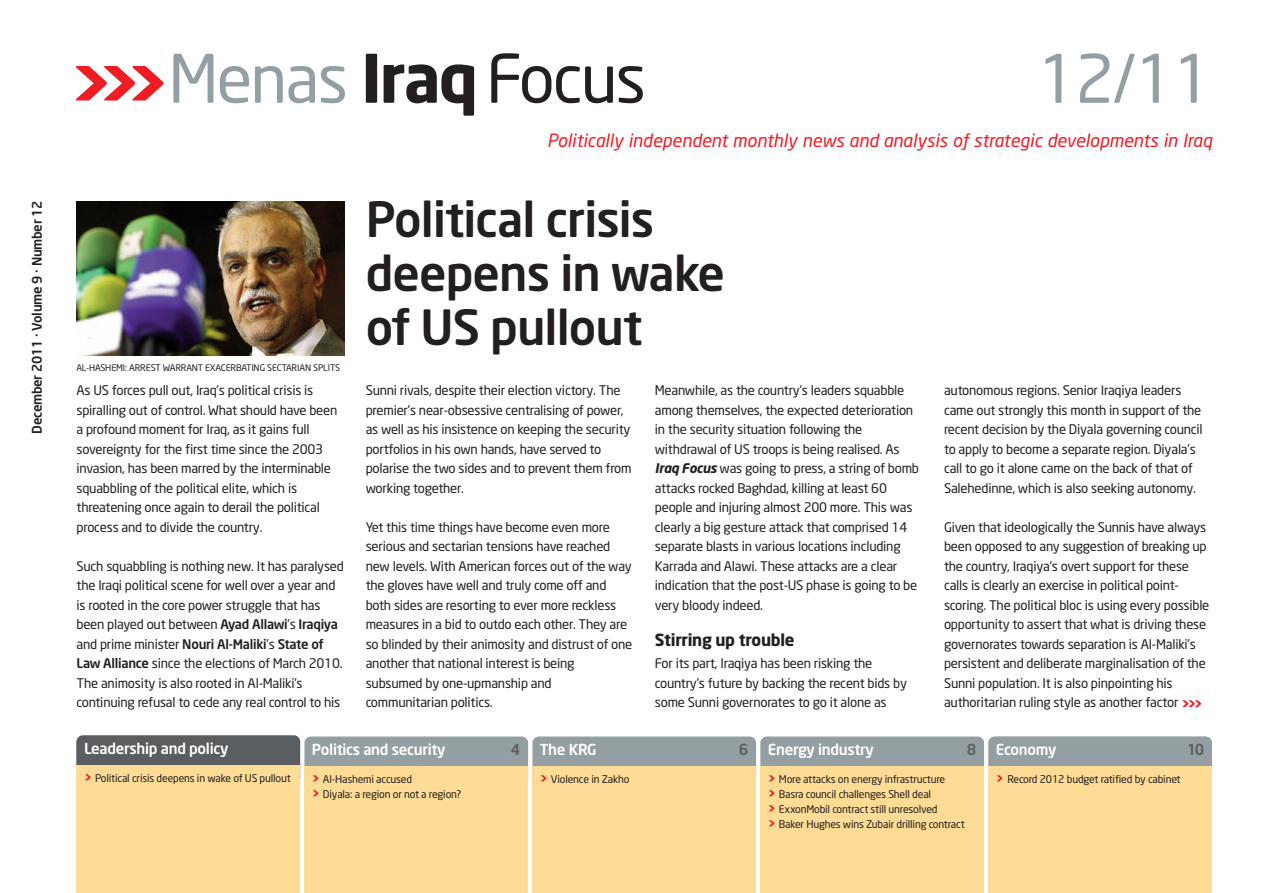
<style>
.page{position:relative;width:1263px;height:893px;background:#fff}
.page>*{position:absolute;margin:0;border:0;box-sizing:border-box;transform-origin:0 0}
.t1{font:66px "Neo Sans";letter-spacing:-.03em;color:#949fa4}
.t2{font:500 48px/54px "Neo Sans";letter-spacing:-.02em;color:#231f20}
.t3{font:italic 18px "Neo Sans";color:#ee1d23}
.t4{font:700 16.5px "Neo Sans";letter-spacing:-.02em;color:#231f20}
.t5{font:500 15px "Neo Sans";letter-spacing:-.02em;color:#fff}
.t6{font:500 15px "Neo Sans";color:#5b5e61}
.t7{font:13.2px/19.5px "Neo Sans";letter-spacing:-.02em;color:#231f20}
.t8{font:500 13.2px "Neo Sans";letter-spacing:-.02em;color:#231f20}
.t9{font:10.5px/15px "Neo Sans";letter-spacing:-.02em;color:#231f20}
.t10{font:9px "Neo Sans";letter-spacing:-.01em;color:#231f20}
.s1{font-weight:900;font-size:67.5px;color:#ee1d23}
.s2{font-weight:700;color:#231f20}
.s3{color:#231f20}
.s4{font-weight:500}
.s5{font-weight:700;font-style:italic}
.s6{font-weight:900;font-size:13.5px;color:#ee1d23}
.s7{font-weight:900;font-size:12px;color:#ee1d23}
</style>
<div class="page">
<img style="left:77px;top:201px;width:267px;height:155px">
<div style="left:77px;top:735px;width:223px;height:49px;background:#5b5e61;border-radius:6px"></div>
<div style="left:304px;top:736px;width:224px;height:50px;background:#949fa4;border-radius:6px"></div>
<div style="left:532px;top:736px;width:224px;height:50px;background:#949fa4;border-radius:6px"></div>
<div style="left:760px;top:736px;width:224px;height:50px;background:#949fa4;border-radius:6px"></div>
<div style="left:988px;top:736px;width:224px;height:50px;background:#949fa4;border-radius:6px"></div>
<div style="left:304px;top:766px;width:224px;height:127px;background:#fedc96"></div>
<div style="left:77px;top:765px;width:223px;height:127px;background:#fedc96"></div>
<div style="left:532px;top:766px;width:224px;height:127px;background:#fedc96"></div>
<div style="left:760px;top:766px;width:224px;height:127px;background:#fedc96"></div>
<div style="left:988px;top:766px;width:224px;height:127px;background:#fedc96"></div>
<p class="t8" style="left:32px;top:434px;width:235px;rotate:-90deg">December 2011 · Volume 9 · Number 12</p>
<h1 class="t1" style="left:69px;top:54px;width:579px"><span class="s1">&gt;&gt;&gt;</span>Menas <span class="s2">Iraq</span><span class="s3">Focus</span></h1>
<h1 class="t1" style="left:1037px;top:54px;width:177px">12/11</h1>
<h3 class="t3" style="left:547px;top:134px;width:666px">Politically independent monthly news and analysis of strategic developments in Iraq</h3>
<p class="t10" style="left:77px;top:364px;width:265px">AL-HASHEMI: ARREST WARRANT EXACERBATING SECTARIAN SPLITS</p>
<p class="t7" style="left:77px;top:382px;width:262px">As US forces pull out, Iraq’s political crisis is spiralling out of control. What should have been a profound moment for Iraq, as it gains full sovereignty for the first time since the 2003 invasion, has been marred by the interminable squabbling of the political elite, which is threatening once again to derail the political process and to divide the country.</p>
<p class="t7" style="left:77px;top:557px;width:269px">Such squabbling is nothing new. It has paralysed the Iraqi political scene for well over a year and is rooted in the core power struggle that has been played out between <span class="s4">Ayad Allawi</span>’s <span class="s4">Iraqiya </span>and prime minister <span class="s4">Nouri Al-Maliki</span>’s <span class="s4">State of Law Alliance</span> since the elections of March 2010.<br>The animosity is also rooted in Al-Maliki’s continuing refusal to cede any real control to his</p>
<h2 class="t2" style="left:366px;top:196px;width:361px">Political crisis deepens in wake of US pullout</h2>
<p class="t7" style="left:366px;top:382px;width:267px">Sunni rivals, despite their election victory. The premier’s near-obsessive centralising of power, as well as his insistence on keeping the security portfolios in his own hands, have served to polarise the two sides and to prevent them from working together.</p>
<p class="t7" style="left:366px;top:518px;width:268px">Yet this time things have become even more serious and sectarian tensions have reached new levels. With American forces out of the way the gloves have well and truly come off and both sides are resorting to ever more reckless measures in a bid to outdo each other. They are so blinded by their animosity and distrust of one another that national interest is being subsumed by one-upmanship and communitarian politics.</p>
<p class="t7" style="left:655px;top:382px;width:266px">Meanwhile, as the country’s leaders squabble among themselves, the expected deterioration in the security situation following the withdrawal of US troops is being realised. As <span class="s5">Iraq Focus</span> was going to press, a string of bomb attacks rocked Baghdad, killing at least 60 people and injuring almost 200 more. This was clearly a big gesture attack that comprised 14 separate blasts in various locations including Karrada and Alawi. These attacks are a clear indication that the post-US phase is going to be very bloody indeed.</p>
<p class="t4" style="left:655px;top:633px;width:141px">Stirring up trouble</p>
<p class="t7" style="left:655px;top:655px;width:254px">For its part, Iraqiya has been risking the country’s future by backing the recent bids by some Sunni governorates to go it alone as</p>
<p class="t7" style="left:944px;top:382px;width:260px">autonomous regions. Senior Iraqiya leaders came out strongly this month in support of the recent decision by the Diyala governing council to apply to become a separate region. Diyala’s call to go it alone came on the back of that of Salehedinne, which is also seeking autonomy.</p>
<p class="t7" style="left:944px;top:518px;width:267px">Given that ideologically the Sunnis have always been opposed to any suggestion of breaking up the country, Iraqiya’s overt support for these calls is clearly an exercise in political point&shy;scoring. The political bloc is using every possible opportunity to assert that what is driving these governorates towards separation is Al-Maliki’s persistent and deliberate marginalisation of the Sunni population. It is also pinpointing his authoritarian ruling style as another factor <span class="s6">&gt;&gt;&gt;</span></p>
<p class="t5" style="left:84px;top:743px;width:146px">Leadership and policy</p>
<p class="t5" style="left:312px;top:744px;width:135px">Politics and security</p>
<p class="t6" style="left:511px;top:744px;width:11px">4</p>
<p class="t5" style="left:540px;top:744px;width:58px">The KRG</p>
<p class="t6" style="left:739px;top:744px;width:11px">6</p>
<p class="t5" style="left:768px;top:744px;width:108px">Energy industry</p>
<p class="t6" style="left:967px;top:744px;width:11px">8</p>
<p class="t5" style="left:996px;top:744px;width:62px">Economy</p>
<p class="t6" style="left:1187px;top:744px;width:19px">31 0</p>
<p class="t9" style="left:312px;top:773px;width:151px"><span class="s7">&gt;</span> Al-Hashemi accused<br><span class="s7">&gt;</span> Diyala: a region or not a region?</p>
<p class="t9" style="left:84px;top:771px;width:208px"><span class="s7">&gt;</span> Political crisis deepens in wake of US pullout</p>
<p class="t9" style="left:540px;top:773px;width:91px"><span class="s7">&gt;</span> Violence in Zakho</p>
<p class="t9" style="left:768px;top:773px;width:198px"><span class="s7">&gt;</span> More attacks on energy infrastructure<br><span class="s7">&gt;</span> Basra council challenges Shell deal<br><span class="s7">&gt;</span> ExxonMobil contract still unresolved<br><span class="s7">&gt;</span> Baker Hughes wins Zubair drilling contract</p>
<p class="t9" style="left:996px;top:773px;width:186px"><span class="s7">&gt;</span> Record 2012 budget ratified by cabinet</p>
</div>
